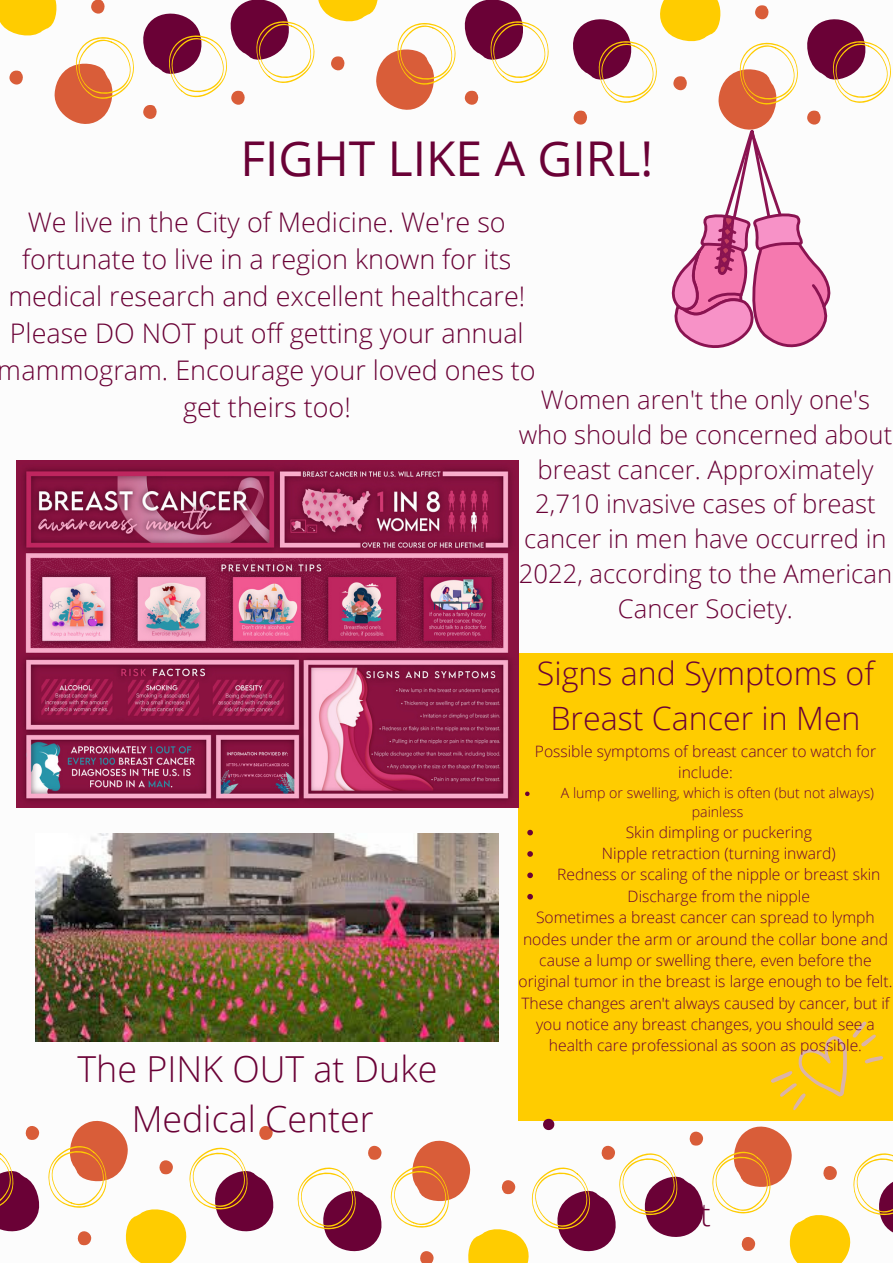
<style>
.page{position:relative;width:893px;height:1264px;background:#fff}
.page>*{position:absolute;margin:0;border:0;box-sizing:border-box;transform-origin:0 0}
.t1{font:48px "Open Sans";color:#6a0136}
.t2{font:300 35.85px/50.1px "Open Sans";color:#6a0136;text-align:center}
.t3{font:300 32.1px/45px "Open Sans";color:#6a0136;text-align:center}
.t4{font:300 27px/37px "Open Sans";color:#6a0136;text-align:center}
.t5{font:300 25.65px/34.8px "Open Sans";color:#6a0136;text-align:center}
.t6{font:300 15.6px/21.3px "Open Sans";color:#6a0136;text-align:center}
.t7{font:300 14.1px/19px "Open Sans";color:#6a0136;text-align:center}
</style>
<div class="page">
<div style="left:518px;top:653px;width:374px;height:468px;background:#fc0"></div>
<svg style="left:0;top:0;width:134px;height:124px"></svg>
<svg style="left:143px;top:0;width:406px;height:119px"></svg>
<svg style="left:368px;top:1145px;width:14px;height:15px"></svg>
<svg style="left:297px;top:1167px;width:85px;height:85px"></svg>
<svg style="left:25px;top:1126px;width:14px;height:14px"></svg>
<svg style="left:48px;top:1120px;width:226px;height:142px"></svg>
<svg style="left:0;top:1153px;width:40px;height:79px"></svg>
<svg style="left:573px;top:0;width:318px;height:348px"></svg>
<img style="left:16px;top:461px;width:502px;height:346px">
<img style="left:35px;top:833px;width:464px;height:208px">
<svg style="left:525px;top:791px;width:4px;height:5px"></svg>
<svg style="left:527px;top:829px;width:6px;height:6px"></svg>
<svg style="left:527px;top:851px;width:6px;height:5px"></svg>
<svg style="left:527px;top:872px;width:6px;height:6px"></svg>
<svg style="left:527px;top:893px;width:6px;height:6px"></svg>
<svg style="left:390px;top:1019px;width:502px;height:243px"></svg>
<p class="t1" style="left:240px;top:124px;width:414px">FIGHT LIKE A GIRL!</p>
<p class="t4" style="left:-2px;top:203px;width:539px">We live in the City of Medicine. We're so fortunate to live in a region known for its medical research and excellent healthcare!<br>Please DO NOT put off getting your annual mammogram. Encourage your loved ones to get theirs too!</p>
<p class="t5" style="left:518px;top:381px;width:375px">Women aren't the only one's who should be concerned about breast cancer. Approximately<br>2,710 invasive cases of breast cancer in men have occurred in<br>2022, according to the American<br>Cancer Society.</p>
<p class="t3" style="left:537px;top:649px;width:338px">Signs and Symptoms of<br>Breast Cancer in Men</p>
<p class="t6" style="left:535px;top:740px;width:343px">Possible symptoms of breast cancer to watch for include:</p>
<p class="t2" style="left:78px;top:1042px;width:361px">The PINK OUT at Duke<br>Medical Center</p>
<p class="t7" style="left:561px;top:783px;width:315px">A lump or swelling, which is often (but not always) painless</p>
<p class="t6" style="left:625px;top:821px;width:187px">Skin dimpling or puckering</p>
<p class="t6" style="left:602px;top:842px;width:235px">Nipple retraction (turning inward)</p>
<p class="t6" style="left:557px;top:863px;width:325px">Redness or scaling of the nipple or breast skin</p>
<p class="t6" style="left:627px;top:885px;width:184px">Discharge from the nipple</p>
<p class="t6" style="left:518px;top:906px;width:375px">Sometimes a breast cancer can spread to lymph nodes under the arm or around the collar bone and cause a lump or swelling there, even before the original tumor in the breast is large enough to be felt.</p>
<p class="t6" style="left:521px;top:991px;width:370px">These changes aren't always caused by cancer, but if you notice any breast changes, you should see a health care professional as soon as possible.</p>
<p class="t3" style="left:700px;top:1190px;width:12px">t</p>
</div>
